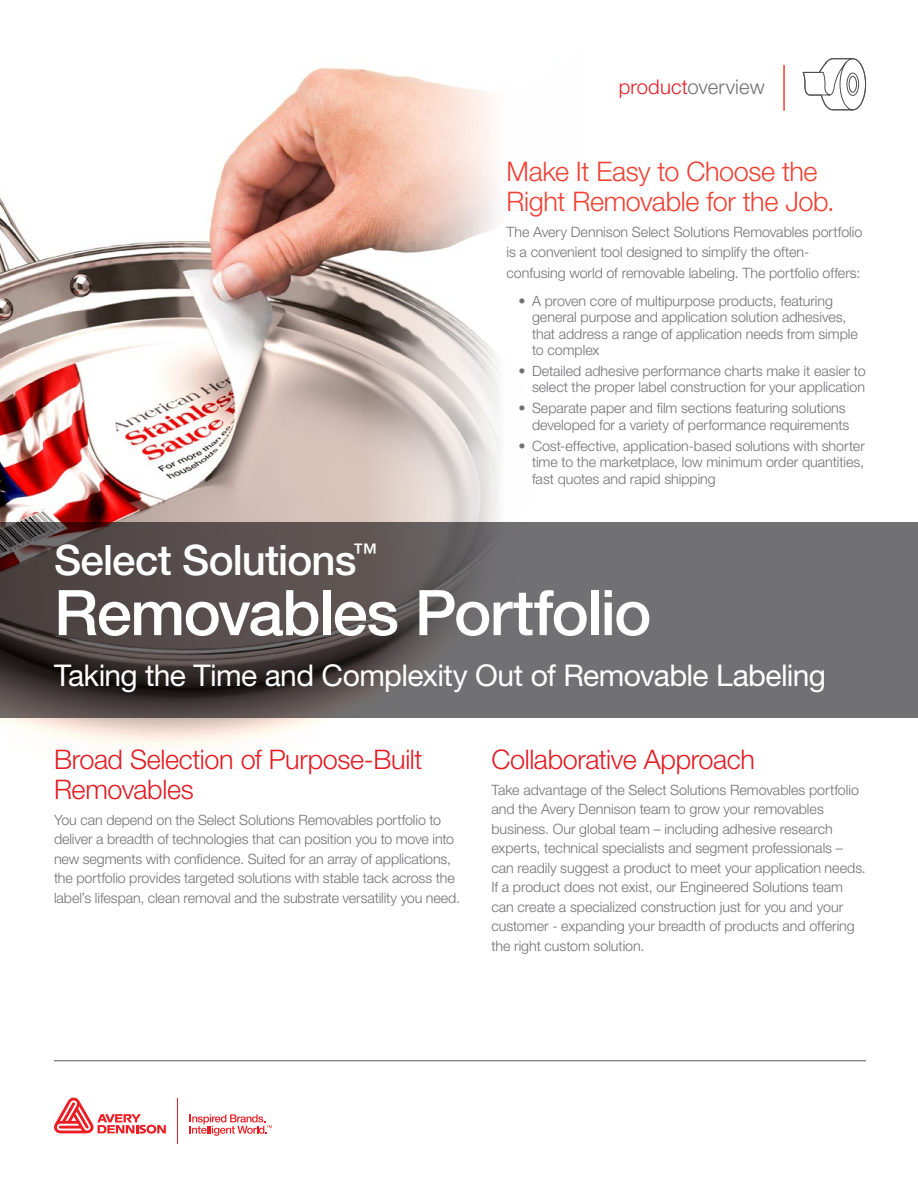
<style>
.page{position:relative;width:918px;height:1188px;background:#fff}
.page>*{position:absolute;margin:0;border:0;box-sizing:border-box;transform-origin:0 0}
.t1{font:500 63px "Helvetica Neue LT Std";letter-spacing:-.025em;color:#fff}
.t2{font:500 42px "Helvetica Neue LT Std";letter-spacing:-.02em;color:#fff}
.t3{font:30px "Helvetica Neue LT Std";letter-spacing:-.02em;color:#fff}
.t4{font:300 27px/30px "Helvetica Neue LT Std";letter-spacing:-.015em;color:#e31b23}
.t5{font:300 27px/30px "Helvetica Neue LT Std";letter-spacing:-.015em;color:#ef4135}
.t6{font:300 20.25px "Helvetica Neue LT Std";letter-spacing:.005em;color:#717073}
.t7{font:300 14.25px/19.5px "Helvetica Neue LT Std";color:#717073}
.s1{color:#e31b23}
</style>
<div class="page">
<img style="left:0;top:67px;width:582px;height:681px">
<hr style="left:783px;top:65px;width:2px;height:46px;background:#ef4135">
<hr style="left:178px;top:1098px;width:1px;height:45px;background:#ed1d24">
<svg style="left:190px;top:1114px;width:82px;height:22px"></svg>
<svg style="left:54px;top:1098px;width:112px;height:36px"></svg>
<hr style="left:54px;top:1060px;width:812px;height:1px;background:#58595b">
<svg style="left:0;top:523px;width:918px;height:195px;background:#615c5d"></svg>
<svg style="left:802px;top:58px;width:64px;height:52px"></svg>
<h3 class="t6" style="left:619px;top:74px;width:147px"><span class="s1">product</span>overview</h3>
<h3 class="t5" style="left:507px;top:156px;width:330px">Make It Easy to Choose the<br>Right Removable for the Job.</h3>
<p class="t7" style="left:507px;top:222px;width:357px">The Avery Dennison Select Solutions Removables portfolio is a convenient tool designed to simplify the often-</p>
<p class="t7" style="left:507px;top:263px;width:355px">confusing world of removable labeling. The portfolio offers:</p>
<p class="t7" style="left:532px;top:292px;width:327px;line-height:16.5px;text-indent:-13px">• A proven core of multipurpose products, featuring general purpose and application solution adhesives, that address a range of application needs from simple to complex</p>
<p class="t7" style="left:519px;top:362px;width:349px;line-height:16.5px;text-align:right">• Detailed adhesive performance charts make it easier to select the proper label construction for your application</p>
<p class="t7" style="left:519px;top:400px;width:332px;line-height:16.5px;text-align:right">• Separate paper and film sections featuring solutions developed for a variety of performance requirements</p>
<p class="t7" style="left:532px;top:437px;width:334px;line-height:16.5px;text-align:justify;text-indent:-13px">• Cost-effective, application-based solutions with shorter time to the marketplace, low minimum order quantities, fast quotes and rapid shipping</p>
<h2 class="t2" style="left:54px;top:535px;width:325px">Select Solutions<sup>™</sup></h2>
<h1 class="t1" style="left:54px;top:575px;width:599px">Removables Portfolio</h1>
<h3 class="t3" style="left:54px;top:657px;width:774px">Taking the Time and Complexity Out of Removable Labeling</h3>
<h3 class="t4" style="left:54px;top:744px;width:370px">Broad Selection of Purpose-Built<br>Removables</h3>
<p class="t7" style="left:54px;top:810px;width:408px">You can depend on the Select Solutions Removables portfolio to deliver a breadth of technologies that can position you to move into new segments with confidence. Suited for an array of applications, the portfolio provides targeted solutions with stable tack across the label’s lifespan, clean removal and the substrate versatility you need.</p>
<h3 class="t4" style="left:491px;top:744px;width:265px">Collaborative Approach</h3>
<p class="t7" style="left:491px;top:780px;width:376px">Take advantage of the Select Solutions Removables portfolio and the Avery Dennison team to grow your removables business. Our global team – including adhesive research experts, technical specialists and segment professionals – can readily suggest a product to meet your application needs.<br>If a product does not exist, our Engineered Solutions team can create a specialized construction just for you and your customer - expanding your breadth of products and offering the right custom solution.</p>
</div>
